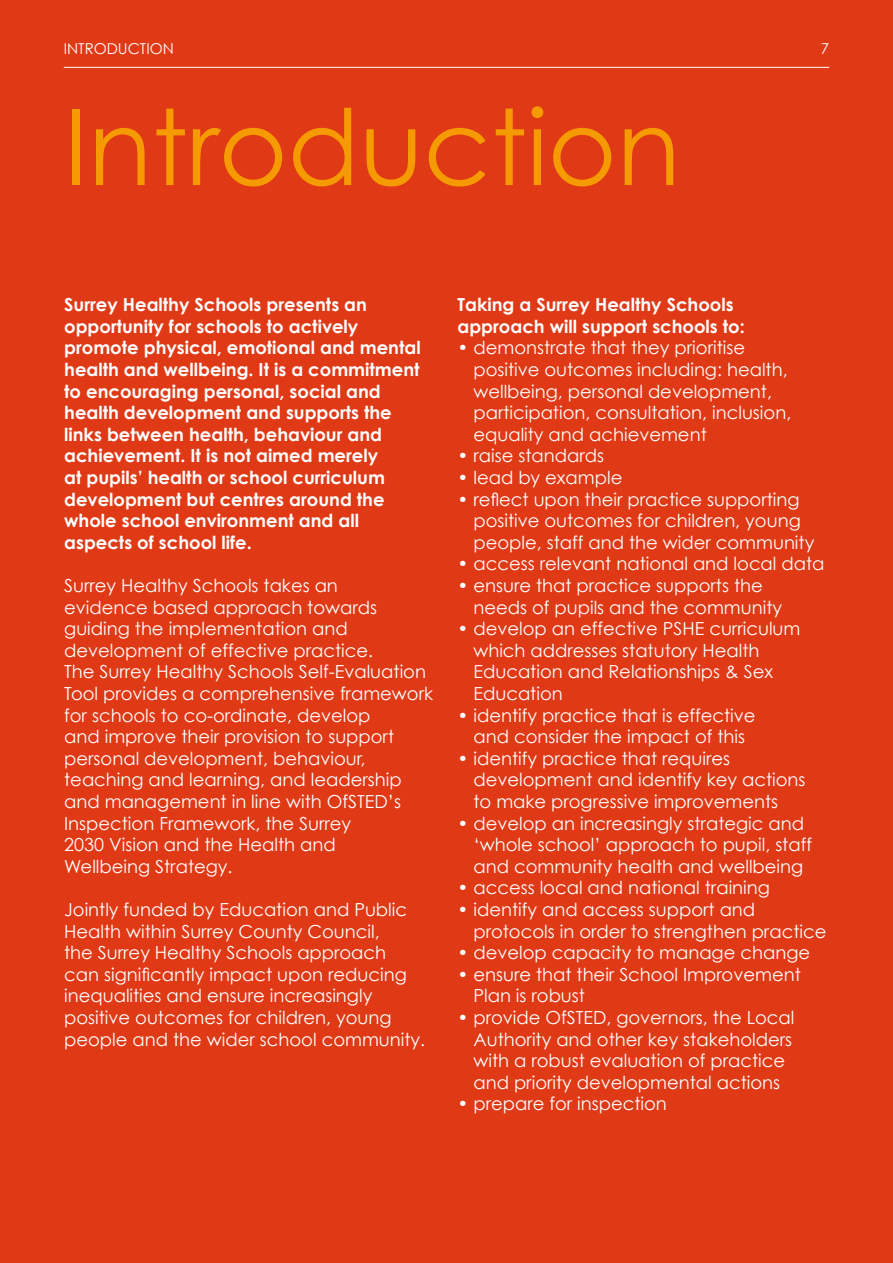
<style>
.page{position:relative;width:893px;height:1263px;background:#e03916}
.page>*{position:absolute;margin:0;border:0;box-sizing:border-box;transform-origin:0 0}
.t1{font:105px "Century Gothic";color:#f59a00}
.t2{font:18px/21.6px "Century Gothic";color:#fff}
.t3{font:700 18px/21.6px "Century Gothic";color:#fff}
.t4{font:15px "Century Gothic";color:#fff}
</style>
<div class="page">
<hr style="left:64px;top:67px;width:765px;height:1px;background:#fff">
<p class="t4" style="left:64px;top:39px;width:112px">INTRODUCTION</p>
<p class="t4" style="left:821px;top:39px;width:10px">7</p>
<h1 class="t1" style="left:64px;top:83px;width:618px">Introduction</h1>
<p class="t3" style="left:64px;top:293px;width:358px">Surrey Healthy Schools presents an opportunity for schools to actively promote physical, emotional and mental health and wellbeing. It is a commitment to encouraging personal, social and health development and supports the links between health, behaviour and achievement. It is not aimed merely<br>at pupils’ health or school curriculum development but centres around the whole school environment and all aspects of school life.</p>
<p class="t2" style="left:64px;top:574px;width:370px">Surrey Healthy Schools takes an<br>evidence based approach towards guiding the implementation and development of effective practice.<br>The Surrey Healthy Schools Self-Evaluation Tool provides a comprehensive framework for schools to co-ordinate, develop<br>and improve their provision to support personal development, behaviour, teaching and learning, and leadership and management in line with OfSTED’s Inspection Framework, the Surrey<br>2030 Vision and the Health and<br>Wellbeing Strategy.</p>
<p class="t2" style="left:64px;top:898px;width:362px">Jointly funded by Education and Public Health within Surrey County Council,<br>the Surrey Healthy Schools approach can significantly impact upon reducing inequalities and ensure increasingly positive outcomes for children, young people and the wider school community.</p>
<p class="t3" style="left:458px;top:293px;width:289px">Taking a Surrey Healthy Schools approach will support schools to:</p>
<p class="t2" style="left:473px;top:337px;width:319px;text-indent:-16px">• demonstrate that they prioritise positive outcomes including: health, wellbeing, personal development, participation, consultation, inclusion, equality and achievement</p>
<p class="t2" style="left:458px;top:445px;width:148px">• raise standards</p>
<p class="t2" style="left:458px;top:466px;width:166px">• lead by example</p>
<p class="t2" style="left:473px;top:488px;width:342px;text-indent:-16px">• reflect upon their practice supporting positive outcomes for children, young people, staff and the wider community</p>
<p class="t2" style="left:458px;top:553px;width:368px">• access relevant national and local data</p>
<p class="t2" style="left:473px;top:574px;width:310px;text-indent:-16px">• ensure that practice supports the needs of pupils and the community</p>
<p class="t2" style="left:473px;top:618px;width:328px;text-indent:-16px">• develop an effective PSHE curriculum which addresses statutory Health<br>Education and Relationships &amp; Sex<br>Education</p>
<p class="t2" style="left:458px;top:704px;width:299px;text-align:center">• identify practice that is effective and consider the impact of this</p>
<p class="t2" style="left:473px;top:747px;width:333px;text-indent:-16px">• identify practice that requires development and identify key actions to make progressive improvements</p>
<p class="t2" style="left:473px;top:812px;width:340px;text-indent:-16px">• develop an increasingly strategic and ‘whole school’ approach to pupil, staff and community health and wellbeing</p>
<p class="t2" style="left:458px;top:877px;width:314px">• access local and national training</p>
<p class="t2" style="left:473px;top:898px;width:354px;text-indent:-16px">• identify and access support and protocols in order to strengthen practice</p>
<p class="t2" style="left:458px;top:942px;width:354px">• develop capacity to manage change</p>
<p class="t2" style="left:473px;top:963px;width:329px;text-indent:-16px">• ensure that their School Improvement<br>Plan is robust</p>
<p class="t2" style="left:473px;top:1006px;width:322px;text-indent:-16px">• provide OfSTED, governors, the Local Authority and other key stakeholders with a robust evaluation of practice and priority developmental actions</p>
<p class="t2" style="left:458px;top:1093px;width:211px">• prepare for inspection</p>
</div>
